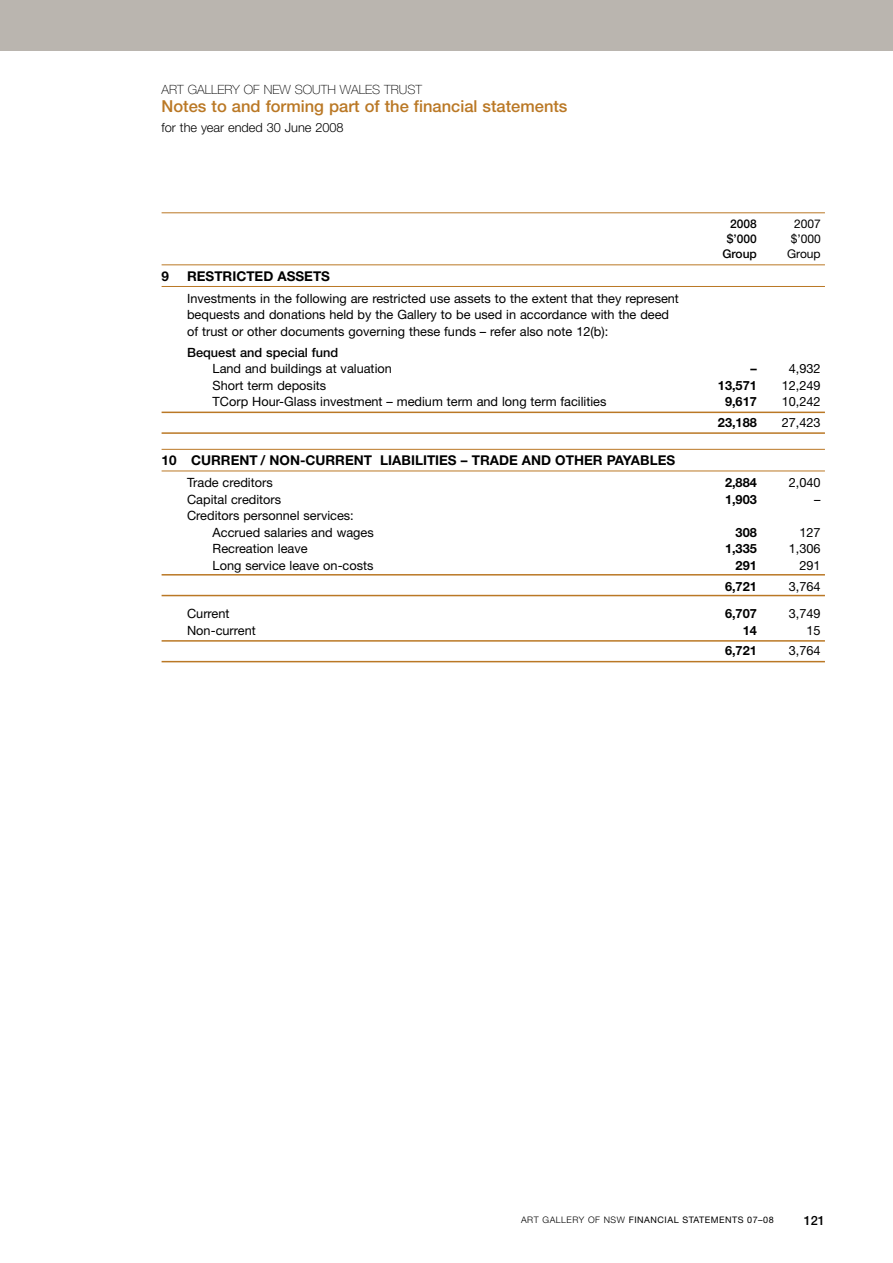
<style>
.page{position:relative;width:893px;height:1263px;background:#fff}
.page>*{position:absolute;margin:0;border:0;box-sizing:border-box;transform-origin:0 0}
.t1{font:500 16.5px "Helvetica Neue";color:#ba7825}
.t2{font:700 13.5px "Helvetica Neue";color:#000}
.t3{font:12.75px/16.5px "Helvetica Neue";color:#000}
.t4{font:700 12.75px "Helvetica Neue";color:#000}
.t5{font:100 12.75px "Helvetica Neue";color:#000}
.t6{font:300 12.75px "Helvetica Neue";color:#000}
.t7{font:500 12.75px "Helvetica Neue";color:#000}
.t8{font:500 12px "Helvetica Neue";color:#000}
.t9{font:12px "Helvetica Neue";color:#000}
.t10{font:9px "Helvetica Neue";letter-spacing:.055em;color:#000}
.s1{font-weight:300}
</style>
<div class="page">
<div style="left:0;top:0;width:893px;height:51px;background:#bab5af"></div>
<hr style="left:162px;top:213px;width:663px;height:1px;background:#ba7825">
<hr style="left:162px;top:265px;width:663px;height:1px;background:#ba7825">
<hr style="left:162px;top:286px;width:663px;height:1px;background:#ba7825">
<hr style="left:162px;top:412px;width:663px;height:1px;background:#ba7825">
<hr style="left:162px;top:432px;width:663px;height:2px;background:#ba7825">
<hr style="left:162px;top:449px;width:663px;height:1px;background:#ba7825">
<hr style="left:162px;top:471px;width:663px;height:1px;background:#ba7825">
<hr style="left:162px;top:574px;width:663px;height:1px;background:#ba7825">
<hr style="left:162px;top:595px;width:663px;height:1px;background:#ba7825">
<hr style="left:162px;top:640px;width:663px;height:2px;background:#ba7825">
<hr style="left:162px;top:661px;width:663px;height:1px;background:#ba7825">
<p class="t5" style="left:162px;top:85px;width:262px">ART GALLERY OF NEW SOUTH WALES TRUST</p>
<p class="t1" style="left:162px;top:100px;width:407px">Notes to and forming part of the financial statements</p>
<p class="t6" style="left:162px;top:123px;width:184px">for the year ended 30 June 2008</p>
<p class="t8" style="left:730px;top:219px;width:28px">2008</p>
<p class="t9" style="left:794px;top:219px;width:28px">2007</p>
<p class="t8" style="left:727px;top:234px;width:32px">$’000</p>
<p class="t9" style="left:791px;top:234px;width:32px">$’000</p>
<p class="t8" style="left:722px;top:249px;width:36px">Group</p>
<p class="t9" style="left:787px;top:249px;width:35px">Group</p>
<p class="t2" style="left:162px;top:271px;width:9px">9</p>
<p class="t2" style="left:187px;top:271px;width:144px">RESTRICTED ASSETS</p>
<p class="t3" style="left:187px;top:291px;width:493px">Investments in the following are restricted use assets to the extent that they represent bequests and donations held by the Gallery to be used in accordance with the deed of trust or other documents governing these funds – refer also note 12(b):</p>
<p class="t7" style="left:187px;top:347px;width:153px">Bequest and special fund</p>
<p class="t3" style="left:213px;top:361px;width:181px">Land and buildings at valuation</p>
<p class="t4" style="left:750px;top:364px;width:8px">–</p>
<p class="t3" style="left:789px;top:361px;width:33px">4,932</p>
<p class="t3" style="left:213px;top:378px;width:115px">Short term deposits</p>
<p class="t4" style="left:718px;top:380px;width:40px">13,571</p>
<p class="t3" style="left:782px;top:378px;width:40px">12,249</p>
<p class="t3" style="left:213px;top:394px;width:395px">TCorp Hour-Glass investment – medium term and long term facilities</p>
<p class="t4" style="left:725px;top:397px;width:33px">9,617</p>
<p class="t3" style="left:782px;top:394px;width:40px">10,242</p>
<p class="t4" style="left:718px;top:418px;width:40px">23,188</p>
<p class="t3" style="left:782px;top:415px;width:40px">27,423</p>
<p class="t2" style="left:162px;top:456px;width:515px">10 CURRENT / NON-CURRENT LIABILITIES – TRADE AND OTHER PAYABLES</p>
<p class="t3" style="left:187px;top:476px;width:87px">Trade creditors</p>
<p class="t4" style="left:725px;top:478px;width:33px">2,884</p>
<p class="t3" style="left:789px;top:476px;width:33px">2,040</p>
<p class="t3" style="left:187px;top:492px;width:96px">Capital creditors</p>
<p class="t4" style="left:725px;top:495px;width:33px">1,903</p>
<p class="t3" style="left:814px;top:492px;width:8px">–</p>
<p class="t3" style="left:213px;top:509px;width:163px;text-indent:-26px">Creditors personnel services:<br>Accrued salaries and wages</p>
<p class="t4" style="left:736px;top:528px;width:23px">308</p>
<p class="t3" style="left:799px;top:525px;width:23px">127</p>
<p class="t3" style="left:213px;top:542px;width:97px">Recreation leave</p>
<p class="t4" style="left:725px;top:544px;width:33px">1,335</p>
<p class="t3" style="left:789px;top:542px;width:33px">1,306</p>
<p class="t3" style="left:213px;top:558px;width:162px">Long service leave on-costs</p>
<p class="t4" style="left:736px;top:561px;width:23px">291</p>
<p class="t3" style="left:799px;top:558px;width:23px">291</p>
<p class="t4" style="left:725px;top:581px;width:33px">6,721</p>
<p class="t3" style="left:789px;top:579px;width:33px">3,764</p>
<p class="t3" style="left:187px;top:606px;width:44px">Current</p>
<p class="t4" style="left:725px;top:609px;width:33px">6,707</p>
<p class="t3" style="left:789px;top:606px;width:33px">3,749</p>
<p class="t3" style="left:187px;top:623px;width:70px">Non-current</p>
<p class="t4" style="left:743px;top:625px;width:16px">14</p>
<p class="t3" style="left:806px;top:623px;width:16px">15</p>
<p class="t4" style="left:725px;top:646px;width:33px">6,721</p>
<p class="t3" style="left:789px;top:644px;width:33px">3,764</p>
<p class="t10" style="left:521px;top:1216px;width:254px"><span class="s1">ART GALLERY OF NSW</span> FINANCIAL STATEMENTS 07–08</p>
<p class="t7" style="left:804px;top:1216px;width:23px">121</p>
</div>
